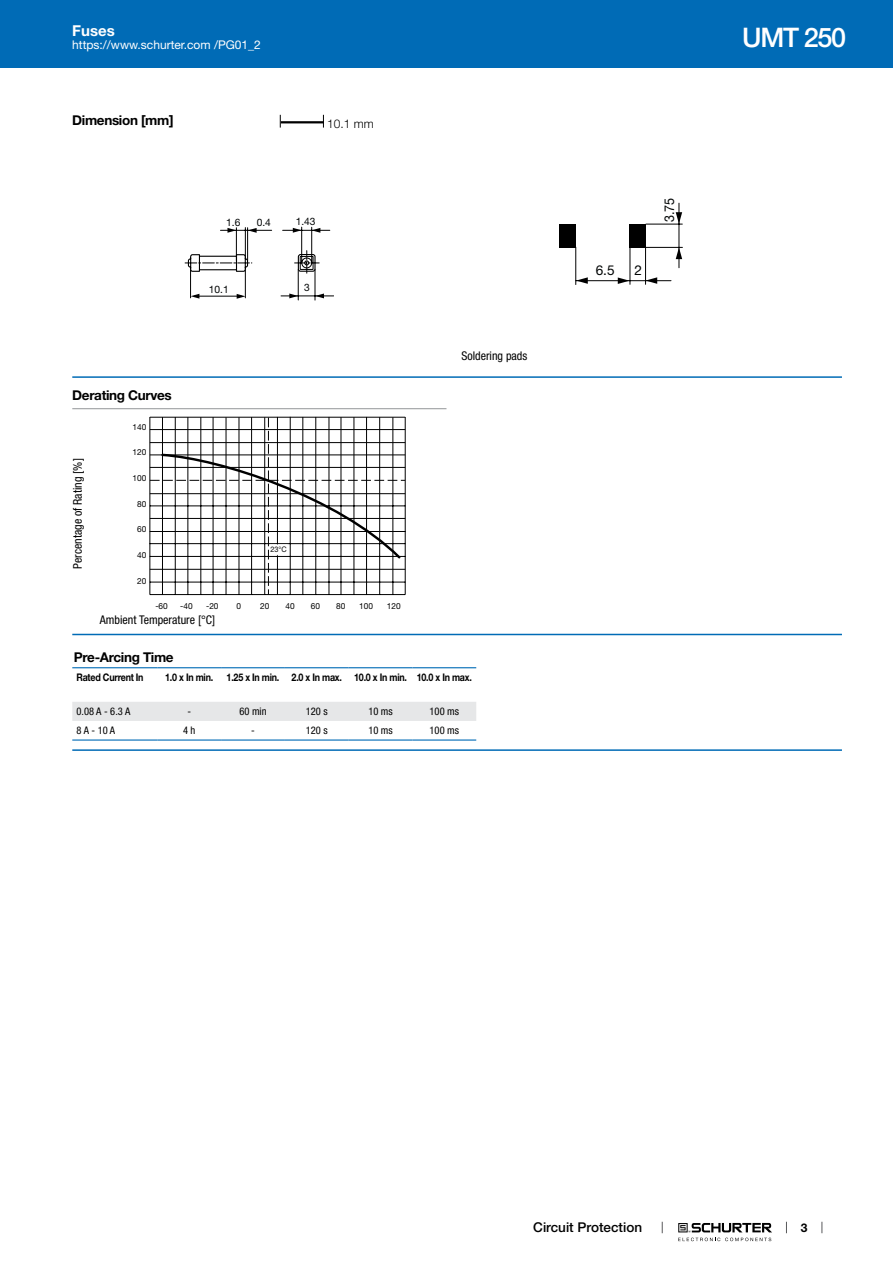
<style>
.page{position:relative;width:893px;height:1263px;background:#fff}
.page>*{position:absolute;margin:0;border:0;box-sizing:border-box;transform-origin:0 0}
.t1{font:500 27px "Helvetica Neue LT";letter-spacing:-.05em;color:#fff}
.t2{font:700 15px "Helvetica Neue LT";color:#fff}
.t3{font:13.65px "Helvetica Neue LT";color:#020505}
.t4{font:700 13.5px "Helvetica Neue LT";letter-spacing:-.025em;color:#000}
.t5{font:500 13.5px "Helvetica Neue LT";color:#000}
.t6{font:13.5px "Helvetica Neue LT";color:#020505;scale:.93 1}
.t7{font:condensed 12px "Helvetica Neue LT";color:#000}
.t8{font:12px "Helvetica Neue LT";color:#fff}
.t9{font:300 12px "Helvetica Neue LT";color:#000}
.t10{font:700 12px "Helvetica Neue LT";color:#000}
.t11{font:700 10.5px "Helvetica Neue LT";letter-spacing:-.025em;color:#000;scale:.85 1}
.t12{font:condensed 10.5px "Helvetica Neue LT";color:#000}
.t13{font:10.2px "Helvetica Neue LT";color:#020505}
.t14{font:8.4px "Helvetica Neue LT";color:#000}
.t15{font:7.65px "Helvetica Neue LT";color:#000;scale:.95 1}
</style>
<div class="page">
<svg style="left:678px;top:1223px;width:94px;height:18px"></svg>
<div style="left:0;top:0;width:893px;height:68px;background:#006bb6"></div>
<svg style="left:280px;top:115px;width:1px;height:13px"></svg>
<hr style="left:281px;top:121px;width:43px;height:2px;background:#000">
<svg style="left:185px;top:227px;width:149px;height:73px"></svg>
<div style="left:560px;top:224px;width:16px;height:24px;background:#000"></div>
<div style="left:630px;top:224px;width:16px;height:24px;background:#000"></div>
<hr style="left:576px;top:280px;width:95px;height:1px;background:#000">
<hr style="left:679px;top:203px;width:1px;height:65px;background:#000">
<hr style="left:575px;top:247px;width:1px;height:38px;background:#000">
<hr style="left:630px;top:248px;width:1px;height:36px;background:#000">
<hr style="left:645px;top:248px;width:1px;height:36px;background:#000">
<hr style="left:646px;top:247px;width:36px;height:1px;background:#000">
<hr style="left:646px;top:224px;width:36px;height:1px;background:#000">
<svg style="left:576px;top:277px;width:12px;height:7px"></svg>
<svg style="left:618px;top:277px;width:11px;height:7px"></svg>
<svg style="left:645px;top:277px;width:12px;height:7px"></svg>
<svg style="left:676px;top:212px;width:6px;height:12px"></svg>
<svg style="left:676px;top:247px;width:6px;height:12px"></svg>
<hr style="left:72px;top:376px;width:770px;height:2px;background:#006bb6">
<hr style="left:72px;top:408px;width:374px;height:1px;background:#939598">
<hr style="left:405px;top:417px;width:1px;height:177px;background:#000">
<hr style="left:150px;top:594px;width:255px;height:1px;background:#000">
<hr style="left:150px;top:417px;width:255px;height:1px;background:#000">
<svg style="left:150px;top:418px;width:255px;height:176px"></svg>
<div style="left:270px;top:545px;width:17px;height:10px;background:#fff"></div>
<hr style="left:72px;top:634px;width:770px;height:1px;background:#006bb6">
<svg style="left:72px;top:668px;width:404px;height:53px"></svg>
<hr style="left:72px;top:667px;width:85px;height:1px;background:#006bb6">
<hr style="left:157px;top:667px;width:64px;height:1px;background:#006bb6">
<hr style="left:221px;top:667px;width:64px;height:1px;background:#006bb6">
<hr style="left:285px;top:667px;width:64px;height:1px;background:#006bb6">
<hr style="left:349px;top:667px;width:63px;height:1px;background:#006bb6">
<hr style="left:412px;top:667px;width:64px;height:1px;background:#006bb6">
<hr style="left:72px;top:739px;width:85px;height:2px;background:#006bb6">
<hr style="left:157px;top:739px;width:64px;height:2px;background:#006bb6">
<hr style="left:221px;top:739px;width:64px;height:2px;background:#006bb6">
<hr style="left:285px;top:739px;width:64px;height:2px;background:#006bb6">
<hr style="left:349px;top:739px;width:63px;height:2px;background:#006bb6">
<hr style="left:412px;top:739px;width:64px;height:2px;background:#006bb6">
<hr style="left:72px;top:749px;width:770px;height:2px;background:#006bb6">
<h2 class="t2" style="left:72px;top:21px;width:44px">Fuses</h2>
<p class="t8" style="left:72px;top:38px;width:190px">https://www.schurter.com /PG01_2</p>
<p class="t4" style="left:72px;top:112px;width:103px">Dimension [mm]</p>
<p class="t9" style="left:327px;top:116px;width:48px">10.1 mm</p>
<p class="t13" style="left:226px;top:216px;width:16px">1.6</p>
<p class="t13" style="left:257px;top:216px;width:16px">0.4</p>
<p class="t13" style="left:296px;top:215px;width:21px">1.43</p>
<p class="t13" style="left:209px;top:283px;width:21px">10.1</p>
<p class="t4" style="left:72px;top:386px;width:101px">Derating Curves</p>
<p class="t7" style="left:71px;top:569px;width:112px;rotate:-90deg">Percentage of Rating [%]</p>
<p class="t14" style="left:133px;top:422px;width:15px">140</p>
<p class="t14" style="left:133px;top:447px;width:15px">120</p>
<p class="t14" style="left:133px;top:473px;width:15px">100</p>
<p class="t14" style="left:137px;top:499px;width:11px">80</p>
<p class="t14" style="left:137px;top:524px;width:11px">60</p>
<p class="t14" style="left:137px;top:550px;width:11px">40</p>
<p class="t14" style="left:137px;top:576px;width:11px">20</p>
<p class="t13" style="left:304px;top:282px;width:7px">3</p>
<p class="t15" style="left:270px;top:545px;width:19px">23°C</p>
<p class="t14" style="left:155px;top:600px;width:14px">-60</p>
<p class="t14" style="left:180px;top:600px;width:14px">-40</p>
<p class="t14" style="left:206px;top:600px;width:14px">-20</p>
<p class="t14" style="left:236px;top:600px;width:6px">0</p>
<p class="t14" style="left:260px;top:600px;width:11px">20</p>
<p class="t14" style="left:285px;top:600px;width:11px">40</p>
<p class="t14" style="left:311px;top:600px;width:11px">60</p>
<p class="t14" style="left:336px;top:600px;width:11px">80</p>
<p class="t14" style="left:359px;top:600px;width:15px">100</p>
<p class="t14" style="left:387px;top:600px;width:15px">120</p>
<p class="t7" style="left:461px;top:349px;width:67px">Soldering pads</p>
<p class="t7" style="left:100px;top:613px;width:117px">Ambient Temperature [°C]</p>
<p class="t4" style="left:74px;top:649px;width:101px">Pre-Arcing Time</p>
<p class="t11" style="left:77px;top:671px;width:80px">Rated Current In</p>
<p class="t11" style="left:165px;top:671px;width:58px">1.0 x In min.</p>
<p class="t11" style="left:227px;top:671px;width:290px">1.25 x In min. 2.0 x In max. 10.0 x In min. 10.0 x In max.</p>
<p class="t12" style="left:77px;top:705px;width:55px">0.08 A - 6.3 A</p>
<p class="t12" style="left:187px;top:705px;width:5px">-</p>
<p class="t12" style="left:239px;top:705px;width:29px">60 min</p>
<p class="t12" style="left:306px;top:705px;width:23px">120 s</p>
<p class="t12" style="left:368px;top:705px;width:26px">10 ms</p>
<p class="t12" style="left:430px;top:705px;width:31px">100 ms</p>
<p class="t12" style="left:77px;top:724px;width:40px">8 A - 10 A</p>
<p class="t12" style="left:183px;top:724px;width:14px">4 h</p>
<p class="t12" style="left:251px;top:724px;width:5px">-</p>
<p class="t12" style="left:306px;top:724px;width:23px">120 s</p>
<p class="t12" style="left:368px;top:724px;width:26px">10 ms</p>
<p class="t12" style="left:430px;top:724px;width:31px">100 ms</p>
<h3 class="t3" style="left:596px;top:262px;width:20px">6.5</h3>
<h3 class="t3" style="left:635px;top:262px;width:9px">2</h3>
<p class="t6" style="left:661px;top:222px;width:28px;rotate:-90deg">3.75</p>
<h1 class="t1" style="left:742px;top:21px;width:105px">UMT 250</h1>
<p class="t5" style="left:533px;top:1219px;width:110px">Circuit Protection</p>
<p class="t10" style="left:801px;top:1220px;width:8px">3</p>
</div>
